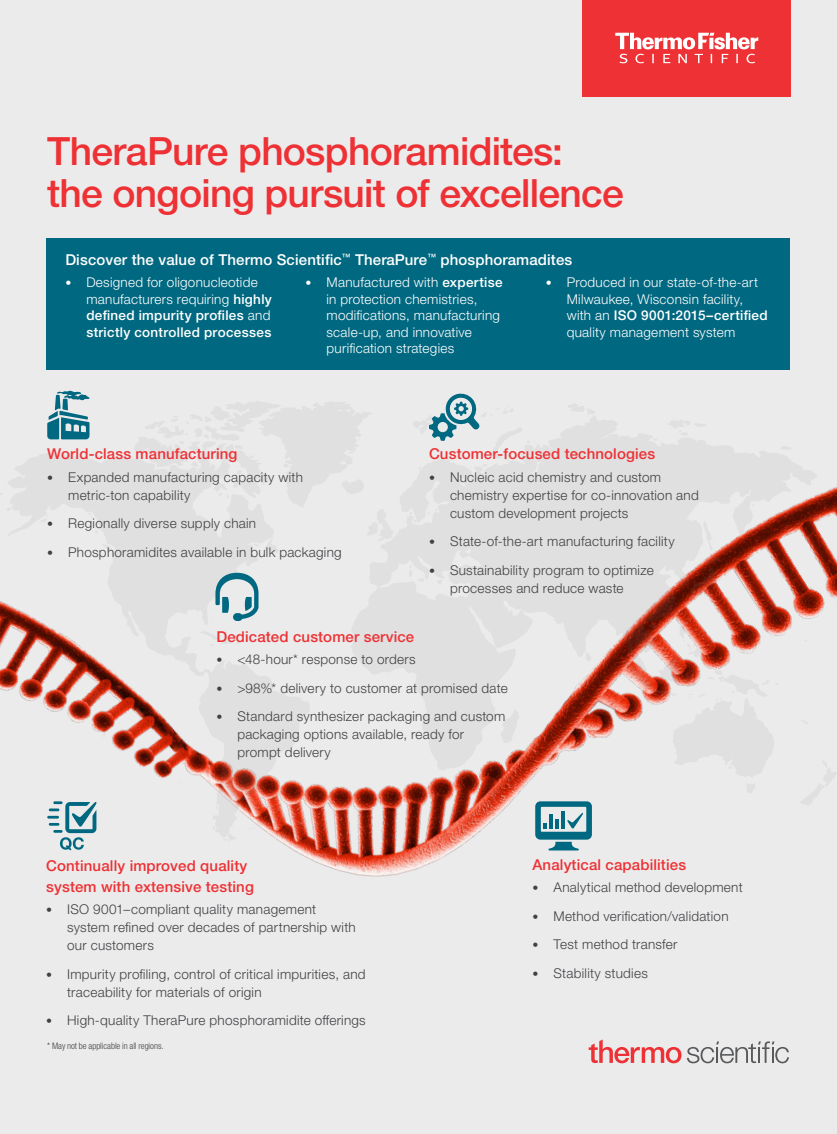
<style>
.page{position:relative;width:837px;height:1134px;background:#ebebec}
.page>*{position:absolute;margin:0;border:0;box-sizing:border-box;transform-origin:0 0}
.t1{font:500 39px/42px "Helvetica Neue LTW1 G";letter-spacing:-.02em;color:#ee3134}
.t2{font:500 15px/21px "Helvetica Neue LTW1 G";letter-spacing:.01em;color:#ee3134}
.t3{font:500 15px "Helvetica Neue LTW1 G";letter-spacing:.01em;color:#fff}
.t4{font:300 13.5px/18px "Helvetica Neue LTW1 G";letter-spacing:.02em;color:#414042}
.t5{font:300 13.5px/16.5px "Helvetica Neue LTW1 G";letter-spacing:.02em;color:#fff}
.t6{font:500 13.5px/16.5px "Helvetica Neue LTW1 G";letter-spacing:.025em;color:#fff}
.t7{font:300 condensed 9px "Helvetica Neue LTW1 G";letter-spacing:-.005em;color:#414042}
.s1{font-weight:300;font-size:12px}
.s2{font-weight:300}
.s3{font-size:12px}
.s4{font-weight:500}
</style>
<div class="page">
<img style="left:0;top:353px;width:837px;height:524px">
<svg style="left:351px;top:415px;width:467px;height:357px;fill:#e1e0e1"></svg>
<svg style="left:7px;top:450px;width:303px;height:388px"></svg>
<svg style="left:500px;top:709px;width:19px;height:35px"></svg>
<svg style="left:585px;top:652px;width:7px;height:10px"></svg>
<svg style="left:199px;top:631px;width:41px;height:15px"></svg>
<svg style="left:436px;top:580px;width:7px;height:6px"></svg>
<svg style="left:212px;top:826px;width:4px;height:4px"></svg>
<svg style="left:673px;top:610px;width:5px;height:7px"></svg>
<svg style="left:689px;top:521px;width:32px;height:75px"></svg>
<svg style="left:102px;top:543px;width:10px;height:8px"></svg>
<svg style="left:88px;top:512px;width:5px;height:7px"></svg>
<svg style="left:41px;top:515px;width:8px;height:8px"></svg>
<svg style="left:799px;top:760px;width:38px;height:46px"></svg>
<svg style="left:427px;top:509px;width:10px;height:6px"></svg>
<svg style="left:406px;top:511px;width:10px;height:13px"></svg>
<svg style="left:6px;top:507px;width:5px;height:4px"></svg>
<svg style="left:216px;top:805px;width:3px;height:5px"></svg>
<svg style="left:223px;top:833px;width:15px;height:9px"></svg>
<svg style="left:666px;top:419px;width:41px;height:18px"></svg>
<svg style="left:780px;top:446px;width:12px;height:5px"></svg>
<svg style="left:801px;top:719px;width:8px;height:6px"></svg>
<svg style="left:652px;top:437px;width:6px;height:4px"></svg>
<svg style="left:249px;top:827px;width:6px;height:2px"></svg>
<svg style="left:567px;top:403px;width:29px;height:13px"></svg>
<svg style="left:133px;top:400px;width:262px;height:153px"></svg>
<svg style="left:408px;top:565px;width:16px;height:17px"></svg>
<svg style="left:94px;top:527px;width:6px;height:7px"></svg>
<svg style="left:621px;top:623px;width:158px;height:171px"></svg>
<div style="left:47px;top:238px;width:743px;height:132px;background:#006880"></div>
<svg style="left:47px;top:391px;width:44px;height:48px"></svg>
<svg style="left:211px;top:573px;width:48px;height:48px"></svg>
<svg style="left:47px;top:801px;width:50px;height:49px"></svg>
<svg style="left:535px;top:801px;width:57px;height:49px"></svg>
<svg style="left:412px;top:393px;width:119px;height:77px"></svg>
<svg style="left:589px;top:1040px;width:200px;height:23px"></svg>
<div style="left:583px;top:0;width:208px;height:96px;background:#ee3134"></div>
<svg style="left:615px;top:33px;width:143px;height:30px"></svg>
<h1 class="t1" style="left:47px;top:130px;width:578px">TheraPure phosphoramidites: the ongoing pursuit of excellence</h1>
<p class="t3" style="left:65px;top:250px;width:508px">Discover the value of Thermo Scientific<sup>™</sup> TheraPure<sup>™</sup> phosphoramadites</p>
<p class="t6" style="left:86px;top:274px;width:187px;text-indent:-21px"><span class="s1">•</span> <span class="s2">Designed for oligonucleotide manufacturers requiring</span> highly defined impurity profiles <span class="s2">and </span>strictly controlled processes</p>
<p class="t5" style="left:327px;top:274px;width:178px;text-indent:-21px"><span class="s3">•</span> Manufactured with <span class="s4">expertise </span>in protection chemistries, modifications, manufacturing scale-up, and innovative purification strategies</p>
<p class="t5" style="left:567px;top:274px;width:202px;text-indent:-21px"><span class="s3">•</span> Produced in our state-of-the-art<br>Milwaukee, Wisconsin facility, with an <span class="s4">ISO 9001:2015–certified </span>quality management system</p>
<p class="t2" style="left:47px;top:444px;width:192px">World-class manufacturing</p>
<p class="t4" style="left:68px;top:468px;width:236px;text-indent:-21px"><span class="s3">•</span> Expanded manufacturing capacity with metric-ton capability</p>
<p class="t4" style="left:47px;top:515px;width:210px"><span class="s3">•</span> Regionally diverse supply chain</p>
<p class="t4" style="left:47px;top:543px;width:296px"><span class="s3">•</span> Phosphoramidites available in bulk packaging</p>
<p class="t2" style="left:429px;top:444px;width:228px">Customer-focused technologies</p>
<p class="t4" style="left:450px;top:468px;width:250px;text-indent:-21px"><span class="s3">•</span> Nucleic acid chemistry and custom chemistry expertise for co-innovation and custom development projects</p>
<p class="t4" style="left:429px;top:533px;width:247px"><span class="s3">•</span> State-of-the-art manufacturing facility</p>
<p class="t4" style="left:450px;top:561px;width:205px;text-indent:-21px"><span class="s3">•</span> Sustainability program to optimize processes and reduce waste</p>
<p class="t2" style="left:216px;top:626px;width:199px">Dedicated customer service</p>
<p class="t4" style="left:216px;top:650px;width:201px"><span class="s3">•</span> &lt;48-hour* response to orders</p>
<p class="t4" style="left:216px;top:679px;width:293px"><span class="s3">•</span> &gt;98%* delivery to customer at promised date</p>
<p class="t4" style="left:237px;top:707px;width:269px;text-indent:-21px"><span class="s3">•</span> Standard synthesizer packaging and custom packaging options available, ready for prompt delivery</p>
<p class="t2" style="left:46px;top:855px;width:209px">Continually improved quality system with extensive testing</p>
<p class="t4" style="left:67px;top:901px;width:290px;text-indent:-21px"><span class="s3">•</span> ISO 9001–compliant quality management system refined over decades of partnership with our customers</p>
<p class="t4" style="left:67px;top:965px;width:300px;text-indent:-21px"><span class="s3">•</span> Impurity profiling, control of critical impurities, and traceability for materials of origin</p>
<p class="t4" style="left:46px;top:1012px;width:321px"><span class="s3">•</span> High-quality TheraPure phosphoramidite offerings</p>
<p class="t7" style="left:47px;top:1041px;width:118px">* May not be applicable in all regions.</p>
<p class="t2" style="left:532px;top:854px;width:155px">Analytical capabilities</p>
<p class="t4" style="left:532px;top:878px;width:212px"><span class="s3">•</span> Analytical method development</p>
<p class="t4" style="left:532px;top:907px;width:198px"><span class="s3">•</span> Method verification/validation</p>
<p class="t4" style="left:532px;top:935px;width:147px"><span class="s3">•</span> Test method transfer</p>
<p class="t4" style="left:532px;top:964px;width:117px"><span class="s3">•</span> Stability studies</p>
</div>
